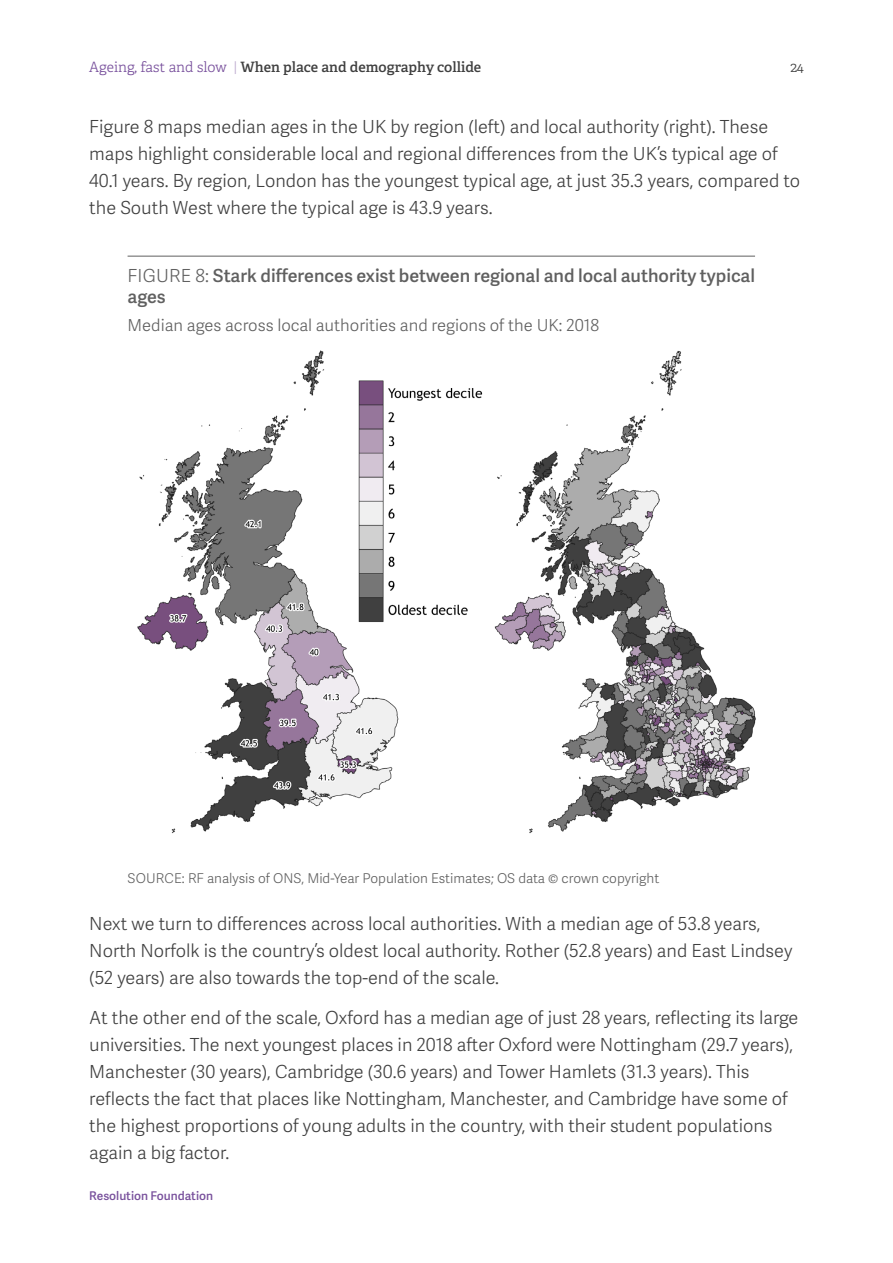
<style>
.page{position:relative;width:893px;height:1263px;background:#fff}
.page>*{position:absolute;margin:0;border:0;box-sizing:border-box;transform-origin:0 0}
.t1{font:18px/27px "Adelle Sans Lt";color:#404040}
.t2{font:18px/21.6px "Adelle Sans Sb";color:#606060}
.t3{font:16.5px "Adelle Sans Lt";color:#606060}
.t4{font:600 14.25px "Adelle";color:#404040}
.t5{font:300 14.25px "Adelle";color:#404040}
.t6{font:13.5px "Adelle Sans Lt";color:#606060}
.t7{font:12px "Adelle Sans Sb";color:#78509c}
.s1{font-weight:300;color:#78509c}
.s2{font-family:"Adelle Sans Lt";font-weight:400;color:#bba8cd}
.s3{font-family:"Adelle Sans Lt"}
</style>
<div class="page">
<hr style="left:128px;top:256px;width:627px;height:1px;background:#606060">
<img style="left:137px;top:350px;width:619px;height:484px">
<p class="t4" style="left:89px;top:58px;width:394px"><span class="s1">Ageing, fast and slow</span> <span class="s2">|</span> When place and demography collide</p>
<p class="t5" style="left:790px;top:59px;width:15px">24</p>
<p class="t1" style="left:89px;top:113px;width:712px">Figure 8 maps median ages in the UK by region (left) and local authority (right). These maps highlight considerable local and regional differences from the UK’s typical age of 40.1 years. By region, London has the youngest typical age, at just 35.3 years, compared to the South West where the typical age is 43.9 years.</p>
<p class="t2" style="left:128px;top:264px;width:629px"><span class="s3">FIGURE 8:</span> Stark differences exist between regional and local authority typical ages</p>
<p class="t3" style="left:128px;top:314px;width:473px">Median ages across local authorities and regions of the UK: 2018</p>
<p class="t6" style="left:128px;top:868px;width:533px">SOURCE: RF analysis of ONS, Mid-Year Population Estimates; OS data © crown copyright</p>
<p class="t1" style="left:89px;top:909px;width:705px">Next we turn to differences across local authorities. With a median age of 53.8 years,<br>North Norfolk is the country’s oldest local authority. Rother (52.8 years) and East Lindsey (52 years) are also towards the top-end of the scale.</p>
<p class="t1" style="left:89px;top:1004px;width:711px">At the other end of the scale, Oxford has a median age of just 28 years, reflecting its large universities. The next youngest places in 2018 after Oxford were Nottingham (29.7 years), Manchester (30 years), Cambridge (30.6 years) and Tower Hamlets (31.3 years). This reflects the fact that places like Nottingham, Manchester, and Cambridge have some of the highest proportions of young adults in the country, with their student populations again a big factor.</p>
<p class="t7" style="left:89px;top:1187px;width:125px">Resolution Foundation</p>
</div>
